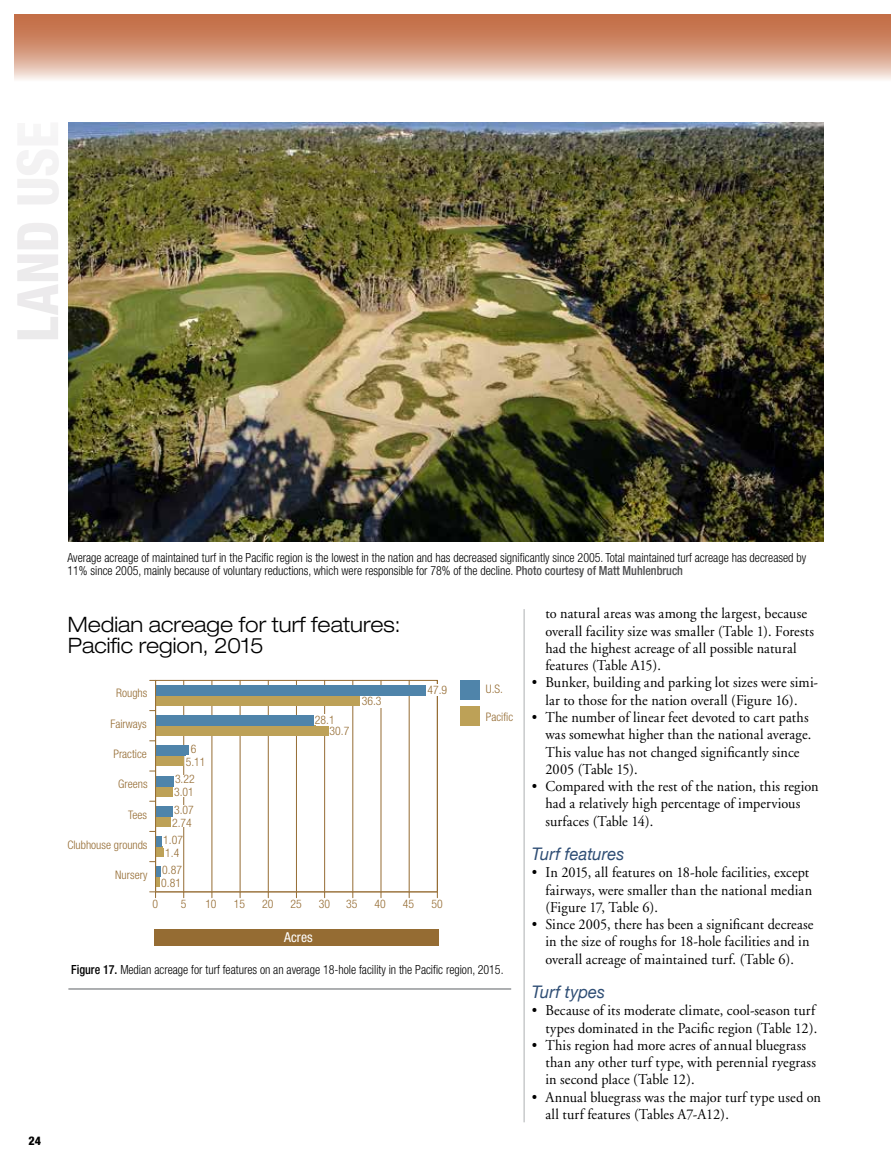
<style>
.page{position:relative;width:891px;height:1175px;background:#fff}
.page>*{position:absolute;margin:0;border:0;box-sizing:border-box;transform-origin:0 0}
.t1{font:300 expanded 21.3px/21px "Helvetica Neue";color:#000;scale:.95 1}
.t2{font:italic 17.4px "Helvetica Neue";color:#2e4d74;scale:.95 1}
.t3{font:15px/17.2px "Adobe Garamond";letter-spacing:.01em;color:#000;scale:.95 1}
.t4{font:condensed 13.65px "Helvetica Neue";color:#fff}
.t5{font:300 condensed 12.6px/13.5px "Helvetica Neue";color:#000;scale:.95 1}
.t6{font:800 condensed 12px "Helvetica Neue";color:#000}
.t7{font:300 condensed 11.7px "Helvetica Neue";color:#956c33}
.s1{font-weight:500;color:#4d4d4f}
.s2{font-weight:500}
</style>
<div class="page">
<svg style="left:14px;top:14px;width:877px;height:66px"></svg>
<hr style="left:524px;top:609px;width:1px;height:513px;background:#b6b8ba">
<img style="left:68px;top:123px;width:756px;height:418px">
<hr style="left:156px;top:680px;width:281px;height:1px;background:#956c33">
<hr style="left:437px;top:680px;width:1px;height:211px;background:#956c33">
<hr style="left:409px;top:680px;width:1px;height:211px;background:#956c33">
<hr style="left:381px;top:680px;width:1px;height:211px;background:#956c33">
<hr style="left:353px;top:680px;width:1px;height:211px;background:#956c33">
<hr style="left:324px;top:680px;width:1px;height:211px;background:#956c33">
<hr style="left:296px;top:680px;width:1px;height:211px;background:#956c33">
<hr style="left:268px;top:680px;width:1px;height:211px;background:#956c33">
<hr style="left:240px;top:680px;width:1px;height:211px;background:#956c33">
<hr style="left:212px;top:680px;width:1px;height:211px;background:#956c33">
<hr style="left:183px;top:680px;width:1px;height:211px;background:#956c33">
<hr style="left:156px;top:876px;width:4px;height:10px;background:#bda157">
<hr style="left:156px;top:866px;width:4px;height:10px;background:#4f84aa">
<div style="left:156px;top:846px;width:7px;height:10px;background:#bda157"></div>
<div style="left:156px;top:836px;width:6px;height:10px;background:#4f84aa"></div>
<div style="left:156px;top:816px;width:15px;height:10px;background:#bda157"></div>
<div style="left:156px;top:806px;width:17px;height:10px;background:#4f84aa"></div>
<div style="left:156px;top:786px;width:17px;height:10px;background:#bda157"></div>
<div style="left:156px;top:776px;width:18px;height:10px;background:#4f84aa"></div>
<div style="left:156px;top:756px;width:28px;height:10px;background:#bda157"></div>
<div style="left:156px;top:746px;width:33px;height:10px;background:#4f84aa"></div>
<div style="left:156px;top:725px;width:173px;height:10px;background:#bda157"></div>
<div style="left:156px;top:715px;width:158px;height:10px;background:#4f84aa"></div>
<div style="left:156px;top:695px;width:204px;height:10px;background:#bda157"></div>
<div style="left:156px;top:685px;width:270px;height:10px;background:#4f84aa"></div>
<svg style="left:150px;top:891px;width:6px;height:6px"></svg>
<hr style="left:155px;top:680px;width:1px;height:211px;background:#956c33">
<hr style="left:156px;top:891px;width:281px;height:1px;background:#956c33">
<div style="left:173px;top:815px;width:20px;height:12px;background:#fff"></div>
<div style="left:175px;top:805px;width:20px;height:12px;background:#fff"></div>
<div style="left:174px;top:785px;width:20px;height:12px;background:#fff"></div>
<div style="left:176px;top:775px;width:19px;height:11px;background:#fff"></div>
<div style="left:186px;top:755px;width:20px;height:11px;background:#fff"></div>
<div style="left:316px;top:714px;width:20px;height:11px;background:#fff"></div>
<div style="left:362px;top:696px;width:20px;height:11px;background:#fff"></div>
<div style="left:427px;top:684px;width:20px;height:12px;background:#fff"></div>
<div style="left:460px;top:706px;width:19px;height:19px;background:#bda157"></div>
<div style="left:460px;top:680px;width:19px;height:20px;background:#4f84aa"></div>
<div style="left:154px;top:929px;width:285px;height:16px;background:#956c33"></div>
<hr style="left:68px;top:988px;width:443px;height:1px;background:#939598">
<p class="t6" style="left:28px;top:1132px;width:14px">24</p>
<p class="t5" style="left:68px;top:550px;width:779px">Average acreage of maintained turf in the Pacific region is the lowest in the nation and has decreased significantly since 2005. Total maintained turf acreage has decreased by<br>11% since 2005, mainly because of voluntary reductions, which were responsible for 78% of the decline. <span class="s1">Photo courtesy of Matt Muhlenbruch</span></p>
<p class="t3" style="left:545px;top:605px;width:284px">to natural areas was among the largest, because overall facility size was smaller (Table 1). Forests had the highest acreage of all possible natural features (Table A15).</p>
<p class="t3" style="left:532px;top:674px;width:303px;text-align:center">• Bunker, building and parking lot sizes were simi&shy;lar to those for the nation overall (Figure 16).</p>
<p class="t3" style="left:545px;top:709px;width:281px;text-indent:-13px">• The number of linear feet devoted to cart paths was somewhat higher than the national average.<br>This value has not changed significantly since 2005 (Table 15).</p>
<p class="t3" style="left:545px;top:778px;width:289px;text-indent:-13px">• Compared with the rest of the nation, this region had a relatively high percentage of impervious surfaces (Table 14).</p>
<p class="t2" style="left:532px;top:841px;width:99px">Turf features</p>
<p class="t3" style="left:545px;top:864px;width:282px;text-indent:-13px">• In 2015, all features on 18-hole facilities, except fairways, were smaller than the national median (Figure 17, Table 6).</p>
<p class="t3" style="left:545px;top:916px;width:284px;text-indent:-13px">• Since 2005, there has been a significant decrease in the size of roughs for 18-hole facilities and in overall acreage of maintained turf. (Table 6).</p>
<p class="t2" style="left:532px;top:979px;width:79px">Turf types</p>
<p class="t3" style="left:532px;top:1002px;width:302px;text-align:right">• Because of its moderate climate, cool-season turf types dominated in the Pacific region (Table 12).</p>
<p class="t3" style="left:545px;top:1036px;width:286px;text-indent:-13px">• This region had more acres of annual bluegrass than any other turf type, with perennial ryegrass in second place (Table 12).</p>
<p class="t3" style="left:545px;top:1088px;width:292px;text-indent:-13px">• Annual bluegrass was the major turf type used on all turf features (Tables A7-A12).</p>
<h1 class="t1" style="left:68px;top:614px;width:352px">Median acreage for turf features:<br>Pacific region, 2015</h1>
<p class="t7" style="left:486px;top:682px;width:19px">U.S.</p>
<p class="t7" style="left:486px;top:710px;width:29px">Pacific</p>
<p class="t7" style="left:427px;top:683px;width:21px">47.9</p>
<p class="t7" style="left:116px;top:686px;width:33px">Roughs</p>
<p class="t7" style="left:362px;top:694px;width:21px">36.3</p>
<p class="t7" style="left:315px;top:713px;width:21px">28.1</p>
<p class="t7" style="left:110px;top:717px;width:38px">Fairways</p>
<p class="t7" style="left:330px;top:724px;width:21px">30.7</p>
<p class="t7" style="left:191px;top:742px;width:7px">6</p>
<p class="t7" style="left:113px;top:747px;width:35px">Practice</p>
<p class="t7" style="left:186px;top:755px;width:21px">5.11</p>
<p class="t7" style="left:175px;top:772px;width:21px">3.22</p>
<p class="t7" style="left:118px;top:777px;width:31px">Greens</p>
<p class="t7" style="left:174px;top:785px;width:21px">3.01</p>
<p class="t7" style="left:174px;top:803px;width:21px">3.07</p>
<p class="t7" style="left:128px;top:808px;width:20px">Tees</p>
<p class="t7" style="left:172px;top:815px;width:21px">2.74</p>
<p class="t7" style="left:163px;top:833px;width:21px">1.07</p>
<p class="t7" style="left:67px;top:838px;width:82px">Clubhouse grounds</p>
<p class="t7" style="left:165px;top:846px;width:16px">1.4</p>
<p class="t7" style="left:162px;top:862px;width:21px">0.87</p>
<p class="t7" style="left:115px;top:868px;width:34px">Nursery</p>
<p class="t7" style="left:161px;top:876px;width:21px">0.81</p>
<p class="t7" style="left:153px;top:897px;width:7px">0</p>
<p class="t7" style="left:181px;top:897px;width:7px">5</p>
<p class="t7" style="left:205px;top:897px;width:13px">10</p>
<p class="t7" style="left:234px;top:897px;width:13px">15</p>
<p class="t7" style="left:262px;top:897px;width:13px">20</p>
<p class="t7" style="left:290px;top:897px;width:13px">25</p>
<p class="t7" style="left:319px;top:897px;width:13px">30</p>
<p class="t7" style="left:346px;top:897px;width:13px">35</p>
<p class="t7" style="left:375px;top:897px;width:13px">40</p>
<p class="t7" style="left:403px;top:897px;width:13px">45</p>
<p class="t7" style="left:431px;top:897px;width:13px">50</p>
<p class="t4" style="left:284px;top:929px;width:30px">Acres</p>
<p class="t5" style="left:71px;top:962px;width:457px"><span class="s2">Figure 17.</span> Median acreage for turf features on an average 18-hole facility in the Pacific region, 2015.</p>
</div>
